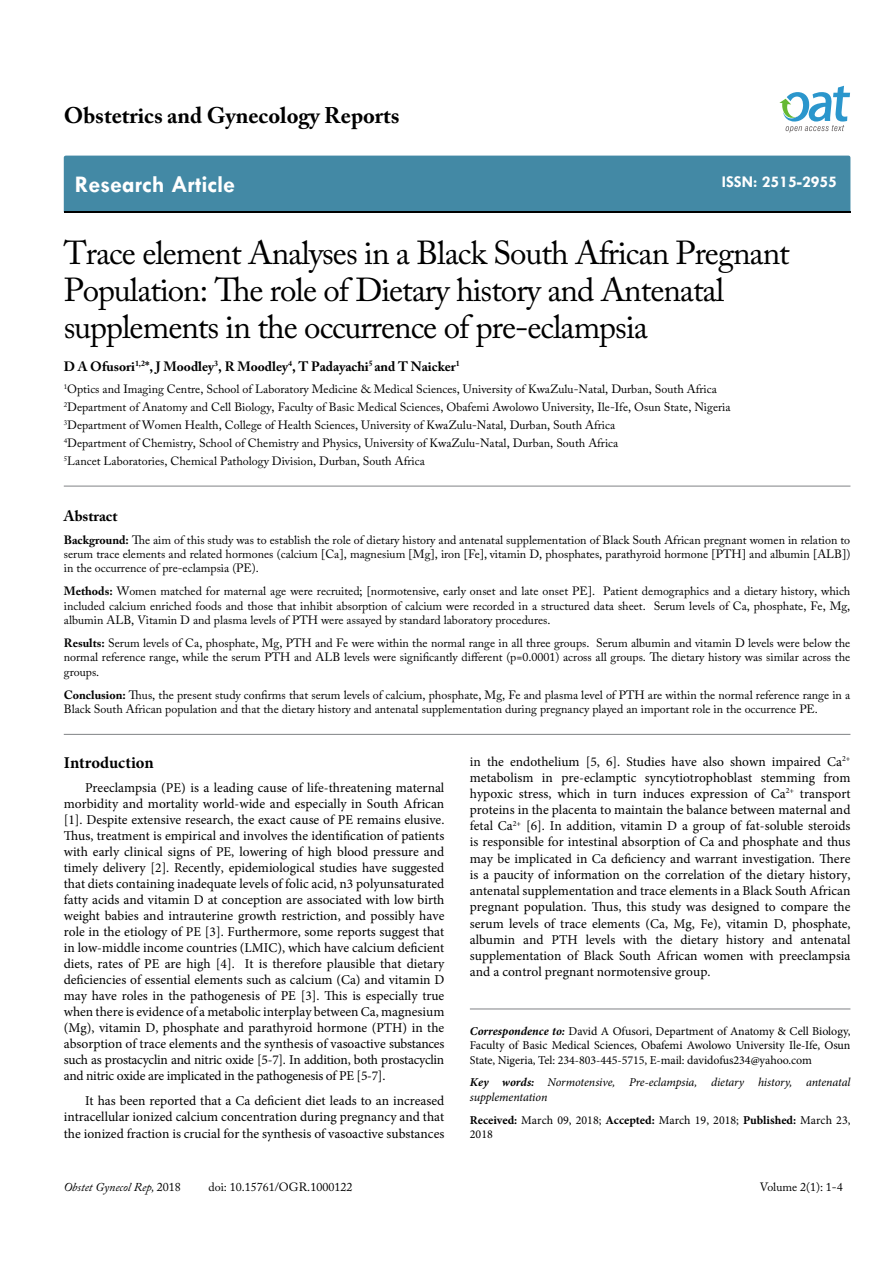
<style>
.page{position:relative;width:893px;height:1263px;background:#fff}
.page>*{position:absolute;margin:0;border:0;box-sizing:border-box;transform-origin:0 0}
.t1{font:33px/37.5px "Adobe Caslon Pro";letter-spacing:-.03em;color:#000}
.t2{font:700 24px "Tw Cen";color:#fff}
.t3{font:700 22.5px "Adobe Caslon Pro";color:#000}
.t4{font:700 16.5px "Tw Cen";color:#fff}
.t5{font:700 16.5px "Minion Pro";letter-spacing:-.005em;color:#000}
.t6{font:700 15px "Adobe Caslon Pro";color:#000}
.t7{font:13.5px/16px "Minion Pro";color:#000;text-align:justify}
.t8{font:700 13.5px "Adobe Caslon Pro";color:#000}
.t9{font:12px/14.4px "Adobe Caslon Pro";color:#000;text-align:justify}
.t10{font:12px/14.4px "Minion Pro";color:#000;text-align:justify}
.t11{font:italic 12px/14.4px "Minion Pro";letter-spacing:-.01em;color:#000}
.t12{font:italic 12px "Adobe Caslon Pro";color:#000}
.s1{font-weight:700}
.s2{font-weight:700;font-style:italic}
.s3{font-style:normal}
</style>
<div class="page">
<div style="left:64px;top:156px;width:786px;height:56px;background:#4389a5"></div>
<svg style="left:779px;top:86px;width:71px;height:47px"></svg>
<hr style="left:64px;top:486px;width:786px;height:1px;background:#808285">
<hr style="left:64px;top:734px;width:786px;height:1px;background:#808285">
<hr style="left:470px;top:1009px;width:380px;height:1px;background:#808285">
<h3 class="t3" style="left:64px;top:102px;width:337px">Obstetrics and Gynecology Reports</h3>
<h2 class="t2" style="left:75px;top:170px;width:162px">Research Article</h2>
<p class="t4" style="left:722px;top:172px;width:117px">ISSN: 2515-2955</p>
<h1 class="t1" style="left:64px;top:233px;width:727px">Trace element Analyses in a Black South African Pregnant<br>Population: The role of Dietary history and Antenatal supplements in the occurrence of pre-eclampsia</h1>
<p class="t8" style="left:64px;top:358px;width:397px">D A Ofusori<sup>1,2</sup>*, J Moodley<sup>3</sup>, R Moodley<sup>4</sup>, T Padayachi<sup>5</sup> and T Naicker<sup>1</sup></p>
<p class="t9" style="left:64px;top:380px;width:668px;line-height:18px;text-align:left"><sup>1</sup>Optics and Imaging Centre, School of Laboratory Medicine &amp; Medical Sciences, University of KwaZulu-Natal, Durban, South Africa <sup>2</sup>Department of Anatomy and Cell Biology, Faculty of Basic Medical Sciences, Obafemi Awolowo University, Ile-Ife, Osun State, Nigeria <sup>3</sup>Department of Women Health, College of Health Sciences, University of KwaZulu-Natal, Durban, South Africa<br><sup>4</sup>Department of Chemistry, School of Chemistry and Physics, University of KwaZulu-Natal, Durban, South Africa<br><sup>5</sup>Lancet Laboratories, Chemical Pathology Division, Durban, South Africa</p>
<p class="t6" style="left:64px;top:507px;width:55px">Abstract</p>
<p class="t9" style="left:64px;top:532px;width:788px"><span class="s1">Background:</span> The aim of this study was to establish the role of dietary history and antenatal supplementation of Black South African pregnant women in relation to serum trace elements and related hormones (calcium [Ca], magnesium [Mg], iron [Fe], vitamin D, phosphates, parathyroid hormone [PTH] and albumin [ALB]) in the occurrence of pre-eclampsia (PE).</p>
<p class="t9" style="left:64px;top:584px;width:788px"><span class="s1">Methods:</span> Women matched for maternal age were recruited; [normotensive, early onset and late onset PE]. Patient demographics and a dietary history, which included calcium enriched foods and those that inhibit absorption of calcium were recorded in a structured data sheet. Serum levels of Ca, phosphate, Fe, Mg, albumin ALB, Vitamin D and plasma levels of PTH were assayed by standard laboratory procedures.</p>
<p class="t9" style="left:64px;top:636px;width:788px"><span class="s1">Results:</span> Serum levels of Ca, phosphate, Mg, PTH and Fe were within the normal range in all three groups. Serum albumin and vitamin D levels were below the normal reference range, while the serum PTH and ALB levels were significantly different (p=0.0001) across all groups. The dietary history was similar across the groups.</p>
<p class="t9" style="left:64px;top:687px;width:788px"><span class="s1">Conclusion:</span> Thus, the present study confirms that serum levels of calcium, phosphate, Mg, Fe and plasma level of PTH are within the normal reference range in a<br>Black South African population and that the dietary history and antenatal supplementation during pregnancy played an important role in the occurrence PE.</p>
<p class="t5" style="left:64px;top:751px;width:91px">Introduction</p>
<p class="t7" style="left:64px;top:780px;width:382px;text-indent:21px">Preeclampsia (PE) is a leading cause of life-threatening maternal morbidity and mortality world-wide and especially in South African [1]. Despite extensive research, the exact cause of PE remains elusive.<br>Thus, treatment is empirical and involves the identification of patients with early clinical signs of PE, lowering of high blood pressure and timely delivery [2]. Recently, epidemiological studies have suggested that diets containing inadequate levels of folic acid, n3 polyunsaturated fatty acids and vitamin D at conception are associated with low birth weight babies and intrauterine growth restriction, and possibly have role in the etiology of PE [3]. Furthermore, some reports suggest that in low-middle income countries (LMIC), which have calcium deficient diets, rates of PE are high [4]. It is therefore plausible that dietary deficiencies of essential elements such as calcium (Ca) and vitamin D may have roles in the pathogenesis of PE [3]. This is especially true when there is evidence of a metabolic interplay between Ca, magnesium (Mg), vitamin D, phosphate and parathyroid hormone (PTH) in the absorption of trace elements and the synthesis of vasoactive substances such as prostacyclin and nitric oxide [5-7]. In addition, both prostacyclin and nitric oxide are implicated in the pathogenesis of PE [5-7].</p>
<p class="t7" style="left:64px;top:1093px;width:382px;text-indent:21px">It has been reported that a Ca deficient diet leads to an increased intracellular ionized calcium concentration during pregnancy and that the ionized fraction is crucial for the synthesis of vasoactive substances</p>
<p class="t7" style="left:470px;top:753px;width:382px">in the endothelium [5, 6]. Studies have also shown impaired Ca<sup>2+ </sup>metabolism in pre-eclamptic syncytiotrophoblast stemming from hypoxic stress, which in turn induces expression of Ca<sup>2+</sup> transport proteins in the placenta to maintain the balance between maternal and fetal Ca<sup>2+</sup> [6]. In addition, vitamin D a group of fat-soluble steroids is responsible for intestinal absorption of Ca and phosphate and thus may be implicated in Ca deficiency and warrant investigation. There is a paucity of information on the correlation of the dietary history, antenatal supplementation and trace elements in a Black South African pregnant population. Thus, this study was designed to compare the serum levels of trace elements (Ca, Mg, Fe), vitamin D, phosphate, albumin and PTH levels with the dietary history and antenatal supplementation of Black South African women with preeclampsia and a control pregnant normotensive group.</p>
<p class="t10" style="left:470px;top:1024px;width:382px"><span class="s2">Correspondence to:</span> David A Ofusori, Department of Anatomy &amp; Cell Biology, Faculty of Basic Medical Sciences, Obafemi Awolowo University Ile-Ife, Osun State, Nigeria, Tel: 234-803-445-5715, E-mail: davidofus234@yahoo.com</p>
<p class="t11" style="left:470px;top:1075px;width:382px"><span class="s1">Key words:</span> Normotensive, Pre-eclampsia, dietary history, antenatal supplementation</p>
<p class="t10" style="left:470px;top:1113px;width:382px"><span class="s1">Received:</span> March 09, 2018; <span class="s1">Accepted:</span> March 19, 2018; <span class="s1">Published:</span> March 23,<br>2018</p>
<p class="t12" style="left:64px;top:1180px;width:119px">Obstet Gynecol Rep, <span class="s3">2018</span></p>
<p class="t9" style="left:208px;top:1180px;width:145px">doi: 10.15761/OGR.1000122</p>
<p class="t9" style="left:760px;top:1180px;width:84px">Volume 2(1): 1-4</p>
</div>
